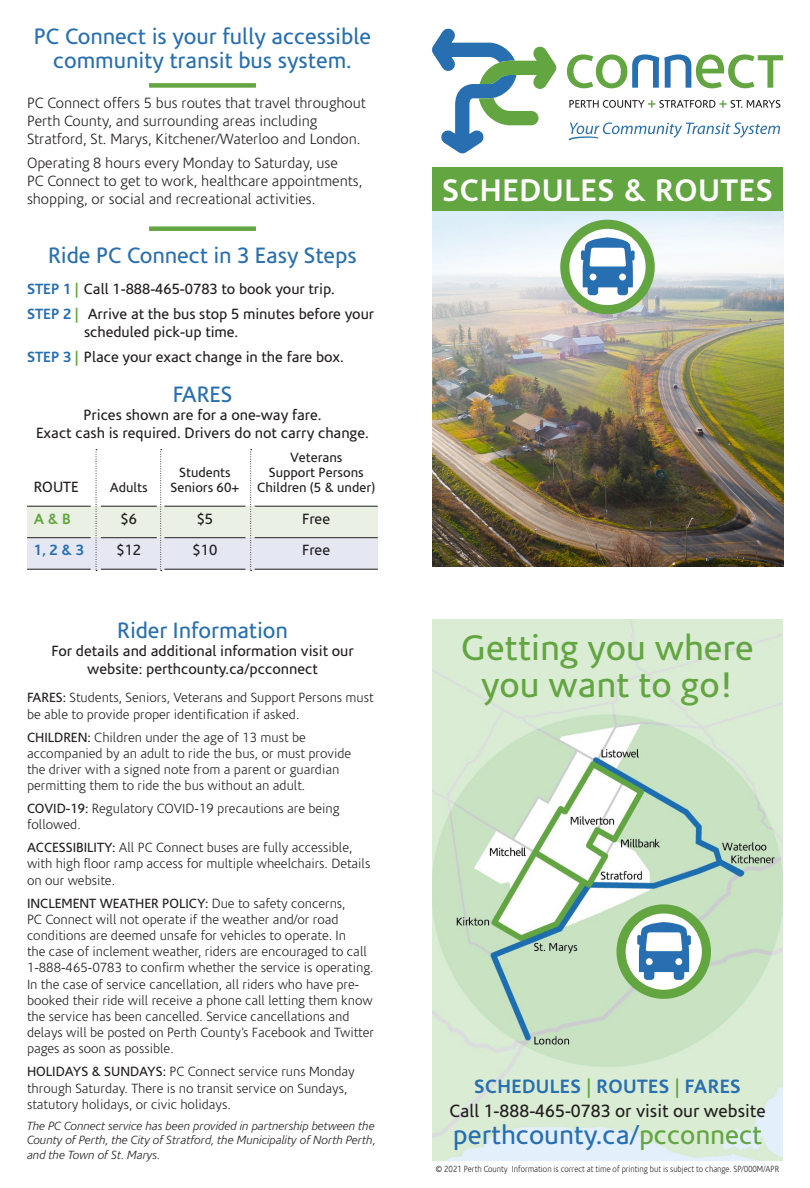
<style>
.page{position:relative;width:810px;height:1188px;background:#fff}
.page>*{position:absolute;margin:0;border:0;box-sizing:border-box;transform-origin:0 0}
.t1{font:36px/37.5px "Corisande";color:#62a541;text-align:center}
.t2{font:700 31.5px "Corisande";letter-spacing:.02em;color:#fff}
.t3{font:27px "Corisande";color:#276fb0}
.t4{font:22.5px/24px "Corisande";color:#276fb0;text-align:center}
.t5{font:700 19.5px "Corisande";letter-spacing:.02em;color:#276fb0}
.t6{font:18px "Corisande";color:#231f20}
.HH_Body_10{font:15px/18px "Corisande";color:#231f20;text-align:center}
.t7{font:300 15px/18px "Corisande";color:#231f20}
.HH_Body_10-2{font:700 15px "Corisande";color:#276fb0}
.HH_Body_10-3{font:700 15px "Corisande";color:#62a541}
.t8{font:300 13.5px/16.2px "Corisande";color:#231f20}
.HH_Body_10-4{font:13.5px/15px "Corisande";color:#231f20;text-align:center}
.t9{font:italic 300 12px/14.4px "Corisande";color:#231f20;text-align:justify}
.t10{font:300 9px "Corisande";color:#231f20;scale:.89 1}
.s1{font-weight:700;color:#276fb0}
.s2{font-weight:700;color:#62a541}
.s3{font-weight:400}
.s4{font-weight:400;color:#62a541}
.s5{color:#62a541}
</style>
<div class="page">
<img style="left:432px;top:619px;width:351px;height:542px">
<svg style="left:617px;top:904px;width:94px;height:95px"></svg>
<div style="left:149px;top:83px;width:107px;height:5px;background:#62a541"></div>
<div style="left:149px;top:226px;width:107px;height:5px;background:#62a541"></div>
<div style="left:27px;top:506px;width:351px;height:32px;background:#eaf0e4"></div>
<div style="left:27px;top:538px;width:351px;height:32px;background:#e5e8f3"></div>
<svg style="left:96px;top:449px;width:1px;height:122px"></svg>
<hr style="left:27px;top:506px;width:64px;height:1px;background:#231f20">
<hr style="left:27px;top:537px;width:64px;height:1px;background:#231f20">
<hr style="left:27px;top:569px;width:64px;height:1px;background:#231f20">
<hr style="left:101px;top:506px;width:56px;height:1px;background:#231f20">
<hr style="left:101px;top:537px;width:56px;height:1px;background:#231f20">
<hr style="left:101px;top:569px;width:56px;height:1px;background:#231f20">
<svg style="left:160px;top:449px;width:2px;height:122px"></svg>
<hr style="left:164px;top:506px;width:81px;height:1px;background:#231f20">
<hr style="left:164px;top:537px;width:81px;height:1px;background:#231f20">
<hr style="left:164px;top:569px;width:81px;height:1px;background:#231f20">
<svg style="left:250px;top:449px;width:2px;height:122px"></svg>
<hr style="left:255px;top:506px;width:123px;height:1px;background:#231f20">
<hr style="left:255px;top:537px;width:123px;height:1px;background:#231f20">
<hr style="left:255px;top:569px;width:123px;height:1px;background:#231f20">
<img style="left:432px;top:211px;width:351px;height:356px">
<svg style="left:432px;top:29px;width:125px;height:124px"></svg>
<svg style="left:567px;top:54px;width:216px;height:34px"></svg>
<svg style="left:569px;top:100px;width:211px;height:8px"></svg>
<svg style="left:568px;top:122px;width:212px;height:19px"></svg>
<div style="left:432px;top:167px;width:351px;height:44px;background:#62a541"></div>
<svg style="left:560px;top:220px;width:95px;height:94px"></svg>
<p class="t4" style="left:34px;top:25px;width:339px">PC Connect is your fully accessible community transit bus system.</p>
<p class="t7" style="left:27px;top:94px;width:340px">PC Connect offers 5 bus routes that travel throughout<br>Perth County, and surrounding areas including<br>Stratford, St. Marys, Kitchener/Waterloo and London.</p>
<p class="t7" style="left:27px;top:155px;width:337px">Operating 8 hours every Monday to Saturday, use<br>PC Connect to get to work, healthcare appointments, shopping, or social and recreational activities.</p>
<p class="t4" style="left:48px;top:244px;width:310px">Ride PC Connect in 3 Easy Steps</p>
<p class="HH_Body_10" style="left:27px;top:281px;width:309px"><span class="s1">STEP 1</span> <span class="s2">|</span> Call 1-888-465-0783 to book your trip.</p>
<p class="HH_Body_10" style="left:84px;top:305px;width:292px;text-align:left;text-indent:-57px"><span class="s1">STEP 2</span> <span class="s2">|</span> Arrive at the bus stop 5 minutes before your scheduled pick-up time.</p>
<p class="HH_Body_10" style="left:27px;top:348px;width:319px"><span class="s1">STEP 3</span> <span class="s2">|</span> Place your exact change in the fare box.</p>
<p class="t4" style="left:173px;top:383px;width:61px">FARES</p>
<p class="HH_Body_10" style="left:36px;top:407px;width:334px">Prices shown are for a one-way fare.<br>Exact cash is required. Drivers do not carry change.</p>
<p class="HH_Body_10" style="left:34px;top:479px;width:46px">ROUTE</p>
<p class="HH_Body_10-3" style="left:34px;top:510px;width:39px">A &amp; B</p>
<p class="HH_Body_10-2" style="left:34px;top:542px;width:52px">1, 2 &amp; 3</p>
<p class="HH_Body_10-4" style="left:269px;top:451px;width:96px">Veterans<br>Support Persons</p>
<p class="HH_Body_10-4" style="left:257px;top:481px;width:119px">Children (5 &amp; under)</p>
<p class="HH_Body_10" style="left:302px;top:510px;width:29px">Free</p>
<p class="HH_Body_10" style="left:302px;top:542px;width:29px">Free</p>
<p class="HH_Body_10-4" style="left:179px;top:466px;width:53px">Students</p>
<p class="HH_Body_10-4" style="left:171px;top:481px;width:70px">Seniors 60+</p>
<p class="HH_Body_10" style="left:197px;top:510px;width:18px">$5</p>
<p class="HH_Body_10" style="left:193px;top:542px;width:26px">$10</p>
<p class="HH_Body_10-4" style="left:110px;top:481px;width:39px">Adults</p>
<p class="HH_Body_10" style="left:121px;top:510px;width:18px">$6</p>
<p class="HH_Body_10" style="left:116px;top:542px;width:26px">$12</p>
<p class="t4" style="left:117px;top:619px;width:172px">Rider Information</p>
<p class="HH_Body_10" style="left:51px;top:642px;width:304px">For details and additional information visit our website: perthcounty.ca/pcconnect</p>
<p class="t8" style="left:27px;top:690px;width:348px"><span class="s3">FARES:</span> Students, Seniors, Veterans and Support Persons must be able to provide proper identification if asked.</p>
<p class="t8" style="left:27px;top:729px;width:326px"><span class="s3">CHILDREN:</span> Children under the age of 13 must be accompanied by an adult to ride the bus, or must provide the driver with a signed note from a parent or guardian permitting them to ride the bus without an adult.</p>
<p class="t8" style="left:27px;top:801px;width:314px"><span class="s3">COVID-19:</span> Regulatory COVID-19 precautions are being followed.</p>
<p class="t8" style="left:27px;top:840px;width:345px"><span class="s3">ACCESSIBILITY:</span> All PC Connect buses are fully accessible, with high floor ramp access for multiple wheelchairs. Details on our website.</p>
<p class="t8" style="left:27px;top:895px;width:349px"><span class="s3">INCLEMENT WEATHER POLICY:</span> Due to safety concerns,<br>PC Connect will not operate if the weather and/or road conditions are deemed unsafe for vehicles to operate. In<br>the case of inclement weather, riders are encouraged to call 1-888-465-0783 to confirm whether the service is operating.<br>In the case of service cancellation, all riders who have pre&shy;booked their ride will receive a phone call letting them know the service has been cancelled. Service cancellations and delays will be posted on Perth County’s Facebook and Twitter pages as soon as possible.</p>
<p class="t8" style="left:27px;top:1064px;width:329px"><span class="s3">HOLIDAYS &amp; SUNDAYS:</span> PC Connect service runs Monday through Saturday. There is no transit service on Sundays, statutory holidays, or civic holidays.</p>
<p class="t9" style="left:27px;top:1119px;width:350px">The PC Connect service has been provided in partnership between the County of Perth, the City of Stratford, the Municipality of North Perth, and the Town of St. Marys.</p>
<p class="t2" style="left:442px;top:172px;width:332px">SCHEDULES &amp; ROUTES</p>
<p class="t1" style="left:461px;top:629px;width:294px">Getting you where you want to go!</p>
<p class="t5" style="left:474px;top:1075px;width:268px">SCHEDULES <span class="s4">|</span> ROUTES <span class="s4">|</span> FARES</p>
<p class="t6" style="left:449px;top:1101px;width:318px">Call 1-888-465-0783 or visit our website</p>
<p class="t3" style="left:453px;top:1120px;width:311px">perthcounty.ca/<span class="s5">pcconnect</span></p>
<p class="t10" style="left:436px;top:1164px;width:387px">© 2021 Perth County Information is correct at time of printing but is subject to change. SP/000M/APR</p>
</div>
